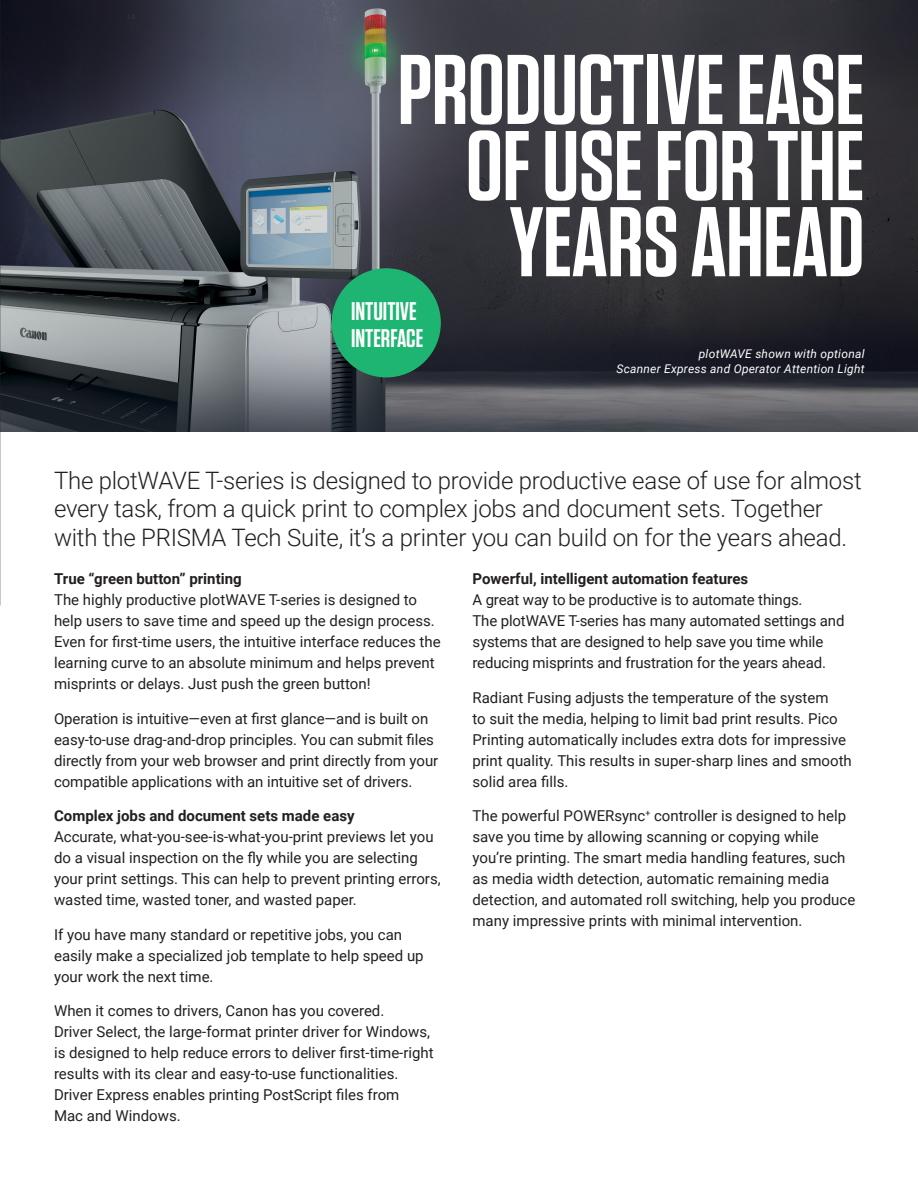
<style>
.page{position:relative;width:918px;height:1188px;background:#fff}
.page>*{position:absolute;margin:0;border:0;box-sizing:border-box;transform-origin:0 0}
.Page_3_main_Headline{font:600 98.7px/76.2px "Tungsten";letter-spacing:-.005em;color:#fff;text-align:right}
.Page_5_Callout_in_the_circle{font:600 25.5px/27px "Tungsten";color:#fff}
.Stand_Out_Copy{font:300 24px/28.5px "Roboto";letter-spacing:-.01em;color:#231f20}
.Body_Copy{font:15px/21px "Roboto";color:#231f20}
.Body_Copy-2{font:700 15px "Roboto";color:#231f20}
.Footnote{font:italic 12px/15px "Roboto";letter-spacing:.02em;color:#fff;text-align:right}
</style>
<div class="page">
<img style="left:1px;top:0;width:917px;height:432px">
<div style="left:332px;top:268px;width:109px;height:109px;background:#1eb573;border-radius:50%"></div>
<img style="left:0;top:0;width:1px;height:606px">
<p class="Page_3_main_Headline" style="left:398px;top:54px;width:468px">PRODUCTIVE EASE<br>OF USE FOR THE<br>YEARS AHEAD</p>
<p class="Page_5_Callout_in_the_circle" style="left:351px;top:298px;width:74px">INTUITIVE<br>INTERFACE</p>
<p class="Footnote" style="left:617px;top:346px;width:250px">plotWAVE shown with optional<br>Scanner Express and Operator Attention Light</p>
<p class="Stand_Out_Copy" style="left:54px;top:465px;width:809px">The plotWAVE T-series is designed to provide productive ease of use for almost every task, from a quick print to complex jobs and document sets. Together with the PRISMA Tech Suite, it’s a printer you can build on for the years ahead.</p>
<p class="Body_Copy-2" style="left:54px;top:568px;width:189px">True “green button” printing</p>
<p class="Body_Copy" style="left:54px;top:589px;width:388px">The highly productive plotWAVE T-series is designed to help users to save time and speed up the design process.<br>Even for first-time users, the intuitive interface reduces the learning curve to an absolute minimum and helps prevent misprints or delays. Just push the green button!</p>
<p class="Body_Copy" style="left:54px;top:707px;width:386px">Operation is intuitive—even at first glance—and is built on easy-to-use drag-and-drop principles. You can submit files directly from your web browser and print directly from your compatible applications with an intuitive set of drivers.</p>
<p class="Body_Copy-2" style="left:54px;top:805px;width:302px">Complex jobs and document sets made easy</p>
<p class="Body_Copy" style="left:54px;top:826px;width:388px">Accurate, what-you-see-is-what-you-print previews let you do a visual inspection on the fly while you are selecting your print settings. This can help to prevent printing errors, wasted time, wasted toner, and wasted paper.</p>
<p class="Body_Copy" style="left:54px;top:923px;width:371px">If you have many standard or repetitive jobs, you can easily make a specialized job template to help speed up your work the next time.</p>
<p class="Body_Copy" style="left:54px;top:1000px;width:381px">When it comes to drivers, Canon has you covered.<br>Driver Select, the large-format printer driver for Windows, is designed to help reduce errors to deliver first-time-right results with its clear and easy-to-use functionalities.<br>Driver Express enables printing PostScript files from<br>Mac and Windows.</p>
<p class="Body_Copy-2" style="left:472px;top:568px;width:277px">Powerful, intelligent automation features</p>
<p class="Body_Copy" style="left:472px;top:589px;width:373px">A great way to be productive is to automate things.<br>The plotWAVE T-series has many automated settings and systems that are designed to help save you time while reducing misprints and frustration for the years ahead.</p>
<p class="Body_Copy" style="left:472px;top:686px;width:381px">Radiant Fusing adjusts the temperature of the system<br>to suit the media, helping to limit bad print results. Pico Printing automatically includes extra dots for impressive print quality. This results in super-sharp lines and smooth solid area fills.</p>
<p class="Body_Copy" style="left:472px;top:805px;width:384px">The powerful POWERsync<sup>+</sup> controller is designed to help save you time by allowing scanning or copying while you’re printing. The smart media handling features, such as media width detection, automatic remaining media detection, and automated roll switching, help you produce many impressive prints with minimal intervention.</p>
</div>
